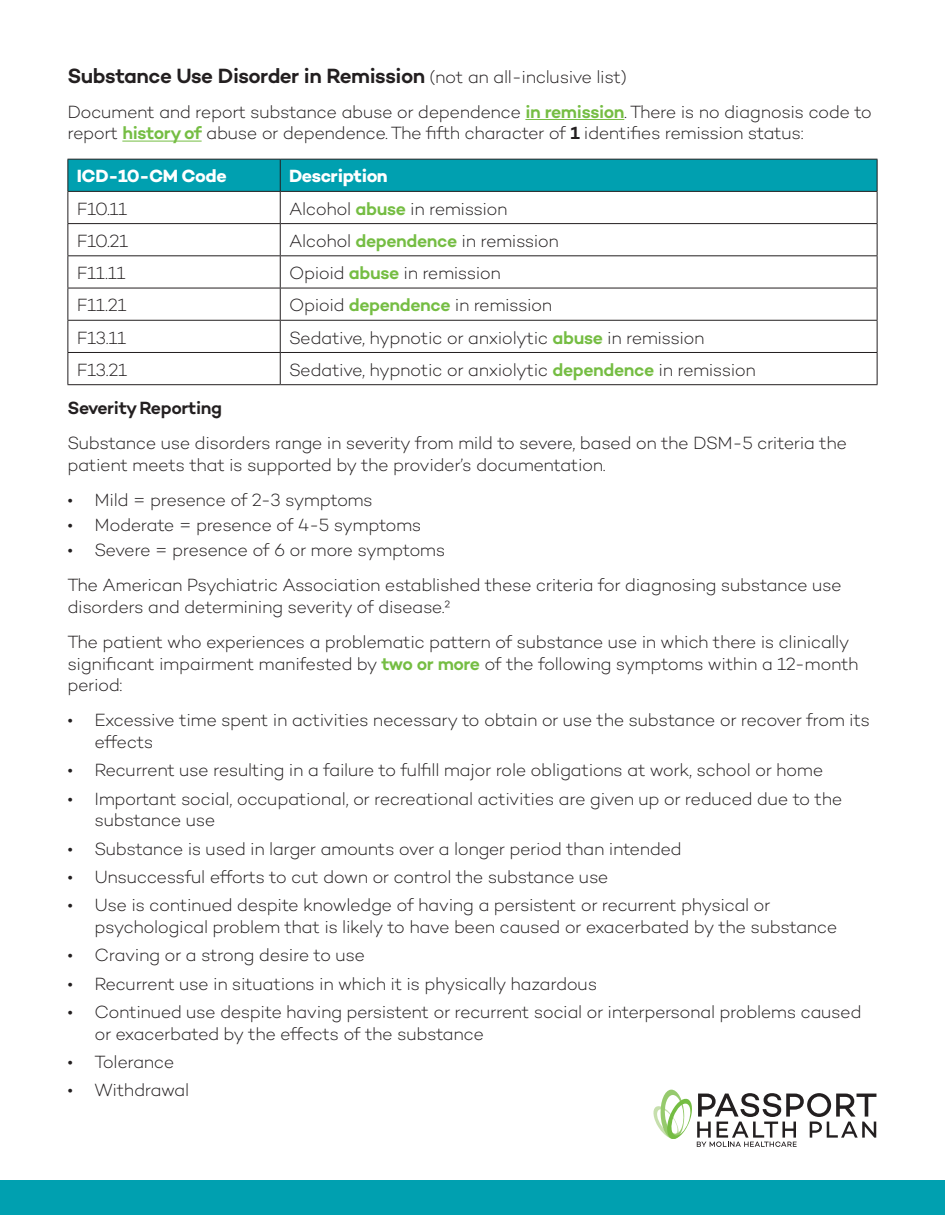
<style>
.page{position:relative;width:945px;height:1215px;background:#fff}
.page>*{position:absolute;margin:0;border:0;box-sizing:border-box;transform-origin:0 0}
.t1{font:600 21px "Campton";letter-spacing:-.025em;color:#231f20}
.t2{font:300 18px/21.6px "Campton";letter-spacing:-.03em;color:#231f20}
.t3{font:700 18px "Campton";letter-spacing:-.025em;color:#fff}
.t4{font:600 18px "Campton";letter-spacing:-.03em;color:#231f20}
.s1{font-weight:300;font-size:18px}
.s2{font-weight:600;color:#75bd43}
.s3{font-weight:600}
</style>
<div class="page">
<svg style="left:653px;top:1089px;width:223px;height:58px"></svg>
<div style="left:0;top:1181px;width:945px;height:34px;background:#00a0b0"></div>
<hr style="left:525px;top:119px;width:99px;height:1px;background:#75bd43">
<hr style="left:122px;top:141px;width:80px;height:1px;background:#75bd43">
<div style="left:69px;top:160px;width:808px;height:31px;background:#00a0b0"></div>
<hr style="left:68px;top:192px;width:1px;height:31px;background:#231f20">
<hr style="left:280px;top:192px;width:1px;height:31px;background:#231f20">
<hr style="left:877px;top:192px;width:1px;height:31px;background:#231f20">
<hr style="left:68px;top:223px;width:212px;height:1px;background:#231f20">
<hr style="left:68px;top:224px;width:1px;height:31px;background:#231f20">
<hr style="left:280px;top:223px;width:598px;height:1px;background:#231f20">
<hr style="left:280px;top:224px;width:1px;height:31px;background:#231f20">
<hr style="left:877px;top:224px;width:1px;height:31px;background:#231f20">
<hr style="left:68px;top:255px;width:212px;height:1px;background:#231f20">
<hr style="left:68px;top:256px;width:1px;height:32px;background:#231f20">
<hr style="left:280px;top:255px;width:598px;height:1px;background:#231f20">
<hr style="left:280px;top:256px;width:1px;height:32px;background:#231f20">
<hr style="left:877px;top:256px;width:1px;height:32px;background:#231f20">
<hr style="left:68px;top:288px;width:212px;height:1px;background:#231f20">
<hr style="left:68px;top:288px;width:1px;height:32px;background:#231f20">
<hr style="left:280px;top:288px;width:598px;height:1px;background:#231f20">
<hr style="left:280px;top:288px;width:1px;height:32px;background:#231f20">
<hr style="left:877px;top:288px;width:1px;height:32px;background:#231f20">
<hr style="left:68px;top:320px;width:212px;height:1px;background:#231f20">
<hr style="left:68px;top:321px;width:1px;height:31px;background:#231f20">
<hr style="left:280px;top:320px;width:598px;height:1px;background:#231f20">
<hr style="left:280px;top:321px;width:1px;height:31px;background:#231f20">
<hr style="left:877px;top:321px;width:1px;height:31px;background:#231f20">
<hr style="left:68px;top:352px;width:212px;height:1px;background:#231f20">
<hr style="left:68px;top:353px;width:1px;height:31px;background:#231f20">
<hr style="left:280px;top:352px;width:598px;height:1px;background:#231f20">
<hr style="left:280px;top:353px;width:1px;height:31px;background:#231f20">
<hr style="left:877px;top:353px;width:1px;height:31px;background:#231f20">
<hr style="left:68px;top:159px;width:212px;height:1px;background:#231f20">
<hr style="left:68px;top:160px;width:1px;height:31px;background:#231f20">
<hr style="left:280px;top:159px;width:598px;height:1px;background:#231f20">
<hr style="left:280px;top:160px;width:1px;height:31px;background:#231f20">
<hr style="left:877px;top:160px;width:1px;height:31px;background:#231f20">
<hr style="left:68px;top:191px;width:212px;height:1px;background:#231f20">
<hr style="left:280px;top:191px;width:598px;height:1px;background:#231f20">
<hr style="left:68px;top:384px;width:212px;height:1px;background:#231f20">
<hr style="left:280px;top:384px;width:598px;height:1px;background:#231f20">
<p class="t1" style="left:68px;top:62px;width:561px">Substance Use Disorder in Remission <span class="s1">(not an all-inclusive list)</span></p>
<p class="t2" style="left:67px;top:100px;width:806px">Document and report substance abuse or dependence <span class="s2">in remission</span>. There is no diagnosis code to report <span class="s2">history of</span> abuse or dependence. The fifth character of <span class="s3">1</span> identifies remission status:</p>
<p class="t3" style="left:77px;top:165px;width:151px">ICD-10-CM Code</p>
<p class="t3" style="left:289px;top:165px;width:100px">Description</p>
<p class="t2" style="left:77px;top:197px;width:52px">F10.11</p>
<p class="t2" style="left:289px;top:197px;width:220px">Alcohol <span class="s2">abuse</span> in remission</p>
<p class="t2" style="left:77px;top:230px;width:53px">F10.21</p>
<p class="t2" style="left:289px;top:230px;width:271px">Alcohol <span class="s2">dependence</span> in remission</p>
<p class="t2" style="left:77px;top:262px;width:50px">F11.11</p>
<p class="t2" style="left:289px;top:262px;width:213px">Opioid <span class="s2">abuse</span> in remission</p>
<p class="t2" style="left:77px;top:294px;width:51px">F11.21</p>
<p class="t2" style="left:289px;top:294px;width:265px">Opioid <span class="s2">dependence</span> in remission</p>
<p class="t2" style="left:77px;top:326px;width:51px">F13.11</p>
<p class="t2" style="left:289px;top:326px;width:417px">Sedative, hypnotic or anxiolytic <span class="s2">abuse</span> in remission</p>
<p class="t2" style="left:77px;top:359px;width:52px">F13.21</p>
<p class="t2" style="left:289px;top:359px;width:468px">Sedative, hypnotic or anxiolytic <span class="s2">dependence</span> in remission</p>
<p class="t4" style="left:67px;top:397px;width:156px">Severity Reporting</p>
<p class="t2" style="left:67px;top:432px;width:781px">Substance use disorders range in severity from mild to severe, based on the DSM-5 criteria the patient meets that is supported by the provider’s documentation.</p>
<p class="t2" style="left:67px;top:489px;width:307px">• Mild = presence of 2-3 symptoms</p>
<p class="t2" style="left:67px;top:514px;width:356px">• Moderate = presence of 4-5 symptoms</p>
<p class="t2" style="left:67px;top:532px;width:776px;line-height:35.1px">• Severe = presence of 6 or more symptoms<br>The American Psychiatric Association established these criteria for diagnosing substance use</p>
<p class="t2" style="left:67px;top:589px;width:784px;line-height:35.1px">disorders and determining severity of disease.²<br>The patient who experiences a problematic pattern of substance use in which there is clinically</p>
<p class="t2" style="left:67px;top:652px;width:793px">significant impairment manifested by <span class="s2">two or more</span> of the following symptoms within a 12-month period:</p>
<p class="t2" style="left:94px;top:709px;width:777px;text-indent:-27px">• Excessive time spent in activities necessary to obtain or use the substance or recover from its effects</p>
<p class="t2" style="left:67px;top:759px;width:757px">• Recurrent use resulting in a failure to fulfill major role obligations at work, school or home</p>
<p class="t2" style="left:94px;top:787px;width:749px;text-indent:-27px">• Important social, occupational, or recreational activities are given up or reduced due to the substance use</p>
<p class="t2" style="left:67px;top:837px;width:616px">• Substance is used in larger amounts over a longer period than intended</p>
<p class="t2" style="left:67px;top:866px;width:543px">• Unsuccessful efforts to cut down or control the substance use</p>
<p class="t2" style="left:94px;top:894px;width:744px;text-indent:-27px">• Use is continued despite knowledge of having a persistent or recurrent physical or psychological problem that is likely to have been caused or exacerbated by the substance</p>
<p class="t2" style="left:67px;top:944px;width:299px">• Craving or a strong desire to use</p>
<p class="t2" style="left:67px;top:972px;width:531px">• Recurrent use in situations in which it is physically hazardous</p>
<p class="t2" style="left:94px;top:1001px;width:769px;text-indent:-27px">• Continued use despite having persistent or recurrent social or interpersonal problems caused or exacerbated by the effects of the substance</p>
<p class="t2" style="left:67px;top:1051px;width:108px">• Tolerance</p>
<p class="t2" style="left:67px;top:1079px;width:123px">• Withdrawal</p>
</div>
